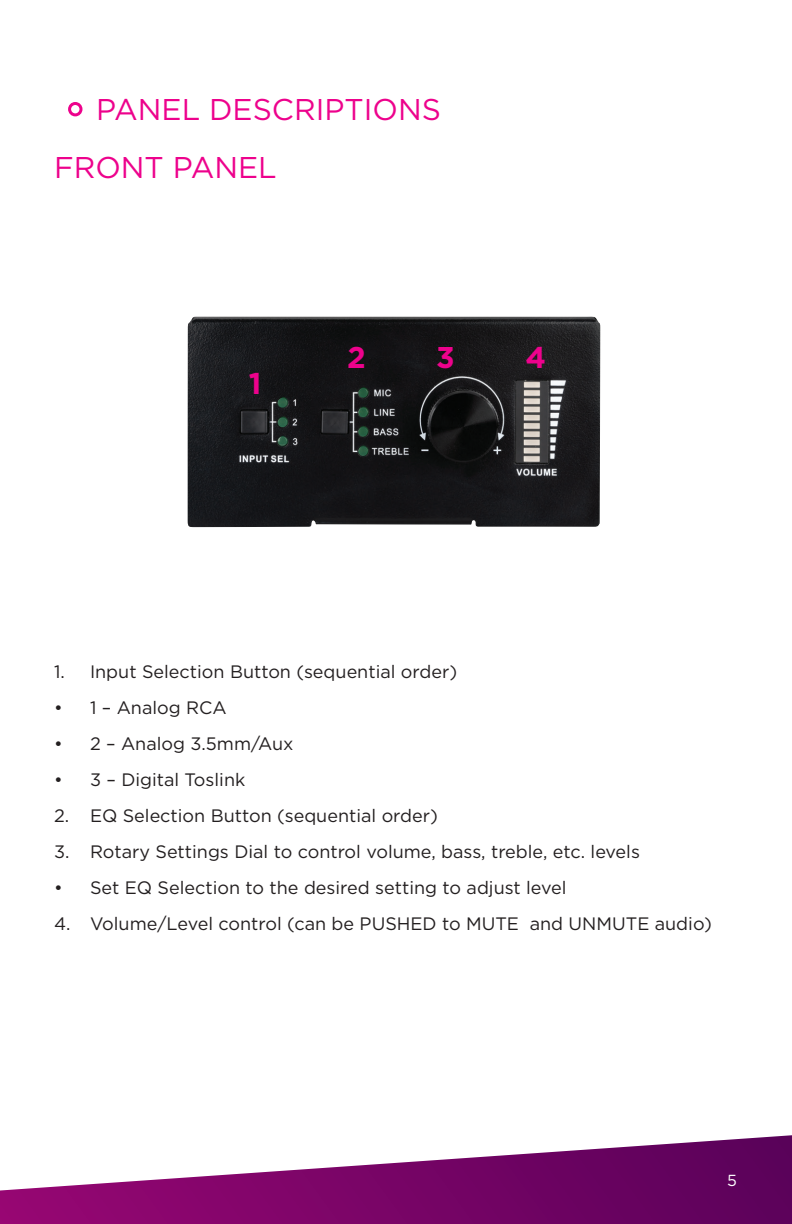
<style>
.page{position:relative;width:792px;height:1224px;background:#fff}
.page>*{position:absolute;margin:0;border:0;box-sizing:border-box;transform-origin:0 0}
.Pulse_FeaturesTab{font:30px "Gotham";color:#ed028c}
.Pulse_FeaturesTab-2{font:700 30px "Gotham";color:#ed028c}
.t1{font:18px "Gotham";color:#231f20}
.t2{font:16px "Gotham";color:#fff}
</style>
<div class="page">
<svg style="left:0;top:1135px;width:792px;height:89px"></svg>
<img style="left:188px;top:316px;width:412px;height:212px">
<div style="left:68px;top:102px;width:14px;height:14px;border:3px solid #ed028c;border-radius:50%"></div>
<p class="Pulse_FeaturesTab" style="left:96px;top:91px;width:346px">PANEL DESCRIPTIONS</p>
<p class="Pulse_FeaturesTab" style="left:54px;top:148px;width:224px">FRONT PANEL</p>
<p class="Pulse_FeaturesTab-2" style="left:249px;top:364px;width:14px">1</p>
<p class="Pulse_FeaturesTab-2" style="left:347px;top:338px;width:20px">2</p>
<p class="Pulse_FeaturesTab-2" style="left:436px;top:338px;width:20px">3</p>
<p class="Pulse_FeaturesTab-2" style="left:526px;top:338px;width:22px">4</p>
<p class="t1" style="left:54px;top:660px;width:405px">1. Input Selection Button (sequential order)</p>
<p class="t1" style="left:54px;top:696px;width:174px">• 1 – Analog RCA</p>
<p class="t1" style="left:54px;top:732px;width:241px">• 2 – Analog 3.5mm/Aux</p>
<p class="t1" style="left:54px;top:768px;width:193px">• 3 – Digital Toslink</p>
<p class="t1" style="left:54px;top:804px;width:385px">2. EQ Selection Button (sequential order)</p>
<p class="t1" style="left:54px;top:840px;width:587px">3. Rotary Settings Dial to control volume, bass, treble, etc. levels</p>
<p class="t1" style="left:54px;top:876px;width:514px">• Set EQ Selection to the desired setting to adjust level</p>
<p class="t1" style="left:54px;top:912px;width:659px">4. Volume/Level control (can be PUSHED to MUTE and UNMUTE audio)</p>
<p class="t2" style="left:727px;top:1170px;width:11px">5</p>
</div>
